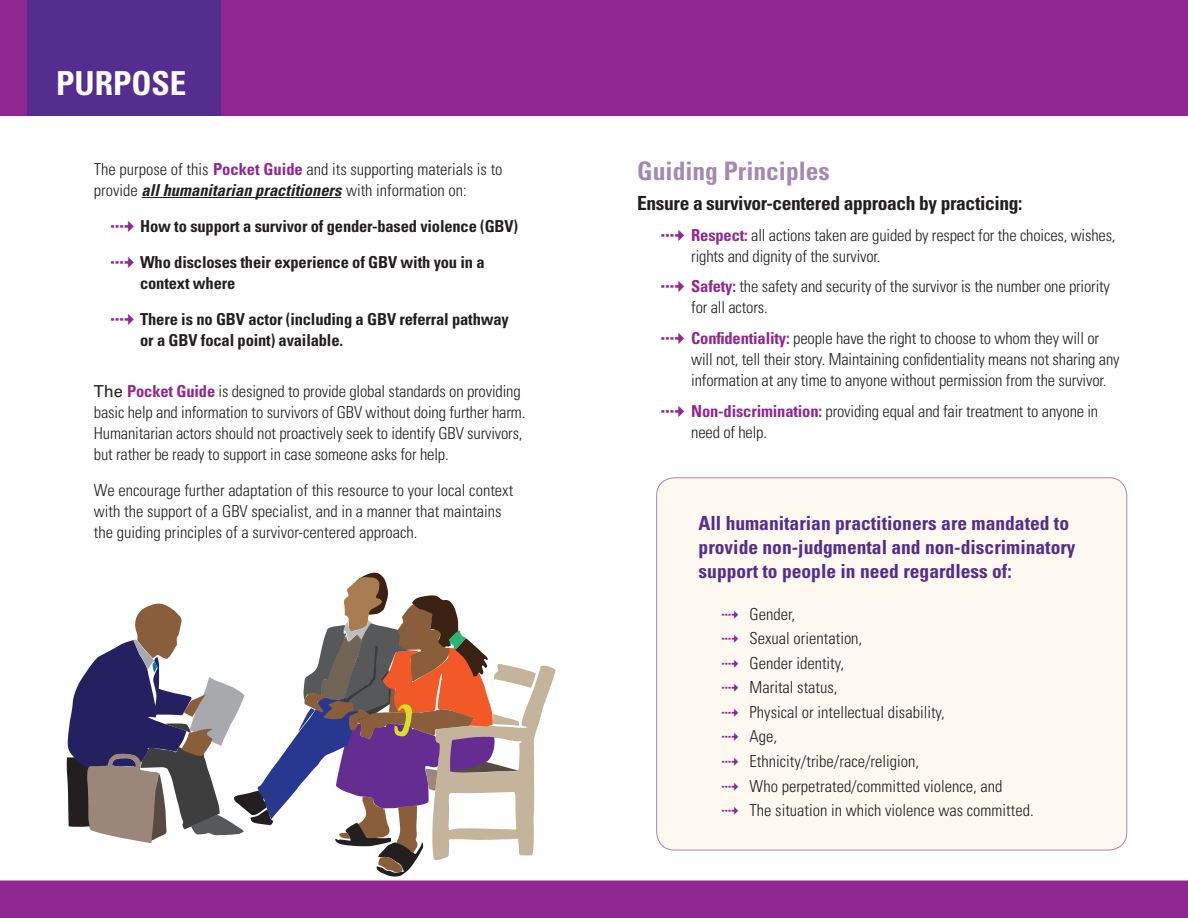
<style>
.page{position:relative;width:1188px;height:918px;background:#fff}
.page>*{position:absolute;margin:0;border:0;box-sizing:border-box;transform-origin:0 0}
.t1{font:700 condensed 33px "Univers";color:#fff}
.t2{font:700 condensed 25.5px "Univers";color:#a588b1}
.t3{font:700 condensed 19.5px/24px "Univers";color:#552c8f}
.t4{font:700 condensed 19.5px "Univers";letter-spacing:-.02em;color:#231f20}
.t5{font:300 condensed 16.5px/21px "Univers";letter-spacing:-.01em;color:#231f20}
.t6{font:700 condensed 16.5px/21px "Univers";letter-spacing:-.01em;color:#231f20}
.s1{font-weight:700;color:#90268f}
.s2{font-weight:700;font-style:italic}
.s3{color:#90268f}
.s4{font-weight:400;font-stretch:normal}
</style>
<div class="page">
<div style="left:0;top:0;width:1188px;height:116px;background:#90268f"></div>
<div style="left:27px;top:0;width:193px;height:116px;background:#552c8f"></div>
<div style="left:0;top:881px;width:1188px;height:37px;background:#90268f"></div>
<hr style="left:142px;top:197px;width:199px;height:1px;background:#231f20">
<svg style="left:66px;top:573px;width:490px;height:304px"></svg>
<div style="left:657px;top:478px;width:470px;height:372px;background:#fdf9f0;border-radius:18px"></div>
<p class="t1" style="left:56px;top:63px;width:132px">PURPOSE</p>
<p class="t5" style="left:94px;top:159px;width:410px">The purpose of this <span class="s1">Pocket Guide</span> and its supporting materials is to provide <span class="s2">all humanitarian practitioners</span> with information on:</p>
<p class="t6" style="left:109px;top:215px;width:411px"><span class="s3">✔</span> How to support a survivor of gender-based violence (GBV)</p>
<p class="t6" style="left:140px;top:251px;width:346px;text-indent:-32px"><span class="s3">✔</span> Who discloses their experience of GBV with you in a context where</p>
<p class="t6" style="left:140px;top:308px;width:370px;text-indent:-32px"><span class="s3">✔</span> There is no GBV actor (including a GBV referral pathway or a GBV focal point) available.</p>
<p class="t5" style="left:94px;top:381px;width:433px"><span class="s4">The</span> <span class="s1">Pocket Guide</span> is designed to provide global standards on providing basic help and information to survivors of GBV without doing further harm.<br>Humanitarian actors should not proactively seek to identify GBV survivors, but rather be ready to support in case someone asks for help.</p>
<p class="t5" style="left:94px;top:480px;width:421px">We encourage further adaptation of this resource to your local context with the support of a GBV specialist, and in a manner that maintains the guiding principles of a survivor-centered approach.</p>
<p class="t2" style="left:637px;top:156px;width:194px">Guiding Principles</p>
<p class="t4" style="left:637px;top:191px;width:387px">Ensure a survivor-centered approach by practicing:</p>
<p class="t5" style="left:691px;top:225px;width:426px;text-indent:-32px"><span class="s3">✔</span> <span class="s1">Respect:</span> all actions taken are guided by respect for the choices, wishes, rights and dignity of the survivor.</p>
<p class="t5" style="left:691px;top:276px;width:420px;text-indent:-32px"><span class="s3">✔</span> <span class="s1">Safety:</span> the safety and security of the survivor is the number one priority for all actors.</p>
<p class="t5" style="left:691px;top:328px;width:430px;text-indent:-32px"><span class="s3">✔</span> <span class="s1">Confidentiality:</span> people have the right to choose to whom they will or will not, tell their story. Maintaining confidentiality means not sharing any information at any time to anyone without permission from the survivor.</p>
<p class="t5" style="left:691px;top:400px;width:409px;text-indent:-32px"><span class="s3">✔</span> <span class="s1">Non-discrimination:</span> providing equal and fair treatment to anyone in need of help.</p>
<p class="t3" style="left:699px;top:511px;width:378px">All humanitarian practitioners are mandated to provide non-judgmental and non-discriminatory support to people in need regardless of:</p>
<p class="t5" style="left:720px;top:603px;width:76px"><span class="s3">✔</span> Gender,</p>
<p class="t5" style="left:720px;top:628px;width:144px"><span class="s3">✔</span> Sexual orientation,</p>
<p class="t5" style="left:720px;top:652px;width:125px"><span class="s3">✔</span> Gender identity,</p>
<p class="t5" style="left:720px;top:677px;width:119px"><span class="s3">✔</span> Marital status,</p>
<p class="t5" style="left:720px;top:702px;width:226px"><span class="s3">✔</span> Physical or intellectual disability,</p>
<p class="t5" style="left:720px;top:726px;width:58px"><span class="s3">✔</span> Age,</p>
<p class="t5" style="left:720px;top:751px;width:200px"><span class="s3">✔</span> Ethnicity/tribe/race/religion,</p>
<p class="t5" style="left:720px;top:775px;width:284px"><span class="s3">✔</span> Who perpetrated/committed violence, and</p>
<p class="t5" style="left:720px;top:800px;width:315px"><span class="s3">✔</span> The situation in which violence was committed.</p>
</div>
